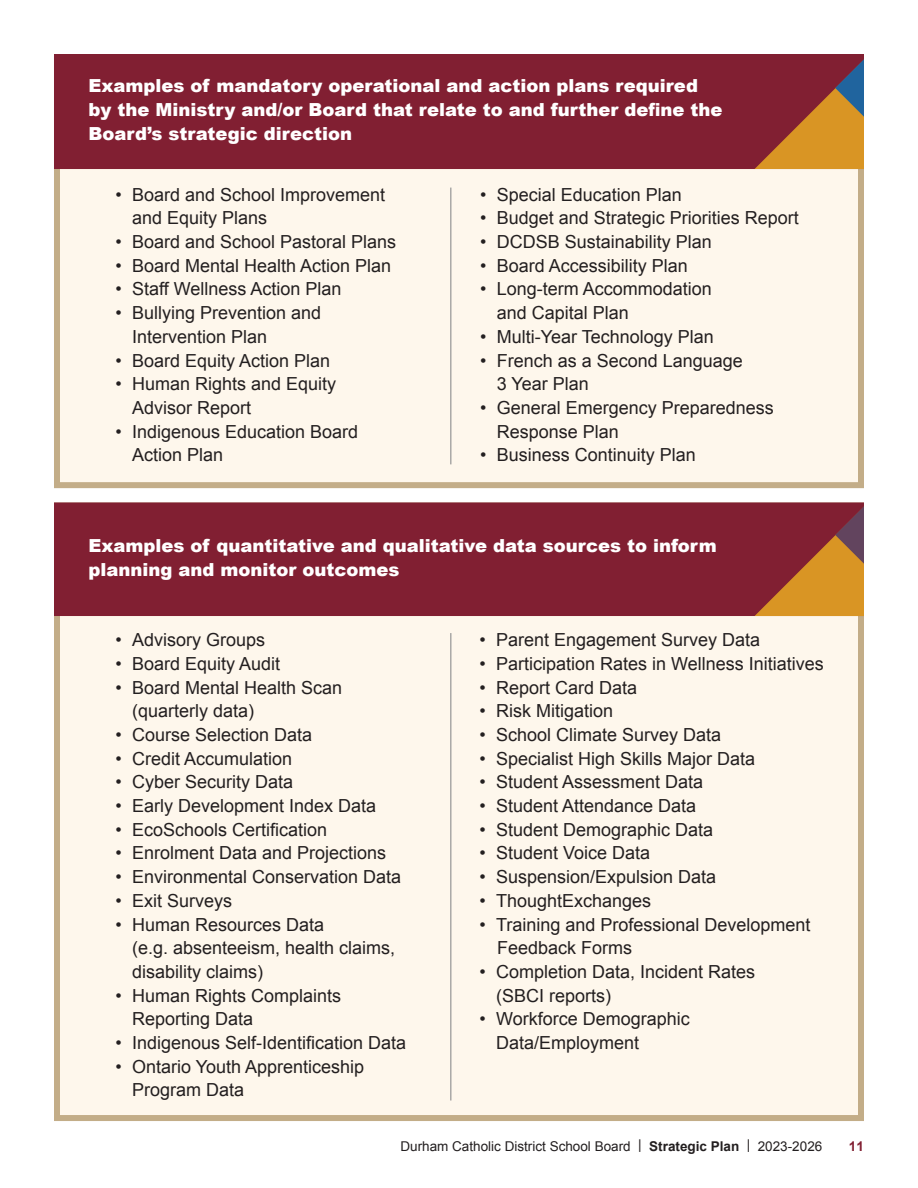
<style>
.page{position:relative;width:918px;height:1188px;background:#fff}
.page>*{position:absolute;margin:0;border:0;box-sizing:border-box;transform-origin:0 0}
.t1{font:18px/23.7px "Arial";color:#231f20}
.t2{font:900 18px/24px "Arial";color:#fff}
.t3{font:13.5px "Arial";color:#231f20}
.t4{font:700 13.5px "Arial";color:#811f32}
.s1{font-weight:700}
</style>
<div class="page">
<div style="left:54px;top:54px;width:810px;height:434px;background:#fef7ec;border:6px solid #c3ad88"></div>
<div style="left:54px;top:54px;width:810px;height:115px;background:#811f32"></div>
<svg style="left:755px;top:59px;width:109px;height:110px"></svg>
<div style="left:54px;top:502px;width:810px;height:619px;background:#fef7ec;border:6px solid #c3ad88"></div>
<div style="left:54px;top:502px;width:810px;height:114px;background:#811f32"></div>
<svg style="left:755px;top:506px;width:109px;height:110px"></svg>
<hr style="left:450px;top:188px;width:1px;height:276px;background:#808285">
<hr style="left:450px;top:633px;width:1px;height:468px;background:#808285">
<p class="t2" style="left:89px;top:73px;width:636px">Examples of mandatory operational and action plans required by the Ministry and/or Board that relate to and further define the<br>Board’s strategic direction</p>
<p class="t1" style="left:132px;top:183px;width:255px;text-indent:-17px">• Board and School Improvement and Equity Plans</p>
<p class="t1" style="left:116px;top:230px;width:282px">• Board and School Pastoral Plans</p>
<p class="t1" style="left:116px;top:254px;width:277px">• Board Mental Health Action Plan</p>
<p class="t1" style="left:116px;top:277px;width:227px">• Staff Wellness Action Plan</p>
<p class="t1" style="left:132px;top:301px;width:191px;text-indent:-17px">• Bullying Prevention and<br>Intervention Plan</p>
<p class="t1" style="left:116px;top:349px;width:216px">• Board Equity Action Plan</p>
<p class="t1" style="left:132px;top:372px;width:206px;text-indent:-17px">• Human Rights and Equity<br>Advisor Report</p>
<p class="t1" style="left:132px;top:420px;width:228px;text-indent:-17px">• Indigenous Education Board<br>Action Plan</p>
<p class="t1" style="left:480px;top:183px;width:203px">• Special Education Plan</p>
<p class="t1" style="left:480px;top:206px;width:320px">• Budget and Strategic Priorities Report</p>
<p class="t1" style="left:480px;top:230px;width:233px">• DCDSB Sustainability Plan</p>
<p class="t1" style="left:480px;top:254px;width:209px">• Board Accessibility Plan</p>
<p class="t1" style="left:497px;top:277px;width:217px;text-indent:-17px">• Long-term Accommodation and Capital Plan</p>
<p class="t1" style="left:480px;top:325px;width:235px">• Multi-Year Technology Plan</p>
<p class="t1" style="left:480px;top:349px;width:264px">• French as a Second Language</p>
<p class="t1" style="left:497px;top:372px;width:94px">3 Year Plan</p>
<p class="t1" style="left:497px;top:396px;width:279px;text-indent:-17px">• General Emergency Preparedness<br>Response Plan</p>
<p class="t1" style="left:480px;top:443px;width:217px">• Business Continuity Plan</p>
<p class="t2" style="left:89px;top:533px;width:630px">Examples of quantitative and qualitative data sources to inform planning and monitor outcomes</p>
<p class="t1" style="left:116px;top:628px;width:151px">• Advisory Groups</p>
<p class="t1" style="left:116px;top:652px;width:166px">• Board Equity Audit</p>
<p class="t1" style="left:132px;top:676px;width:212px;text-indent:-17px">• Board Mental Health Scan (quarterly data)</p>
<p class="t1" style="left:116px;top:723px;width:198px">• Course Selection Data</p>
<p class="t1" style="left:116px;top:747px;width:178px">• Credit Accumulation</p>
<p class="t1" style="left:116px;top:770px;width:179px">• Cyber Security Data</p>
<p class="t1" style="left:116px;top:794px;width:262px">• Early Development Index Data</p>
<p class="t1" style="left:116px;top:818px;width:213px">• EcoSchools Certification</p>
<p class="t1" style="left:116px;top:841px;width:272px">• Enrolment Data and Projections</p>
<p class="t1" style="left:116px;top:865px;width:287px">• Environmental Conservation Data</p>
<p class="t1" style="left:116px;top:889px;width:118px">• Exit Surveys</p>
<p class="t1" style="left:116px;top:913px;width:210px">• Human Resources Data</p>
<p class="t1" style="left:132px;top:936px;width:265px">(e.g. absenteeism, health claims, disability claims)</p>
<p class="t1" style="left:132px;top:984px;width:211px;text-indent:-17px">• Human Rights Complaints<br>Reporting Data</p>
<p class="t1" style="left:116px;top:1031px;width:292px">• Indigenous Self-Identification Data</p>
<p class="t1" style="left:116px;top:1055px;width:250px">• Ontario Youth Apprenticeship</p>
<p class="t1" style="left:132px;top:1078px;width:114px">Program Data</p>
<p class="t1" style="left:480px;top:628px;width:282px">• Parent Engagement Survey Data</p>
<p class="t1" style="left:480px;top:652px;width:346px">• Participation Rates in Wellness Initiatives</p>
<p class="t1" style="left:480px;top:676px;width:159px">• Report Card Data</p>
<p class="t1" style="left:480px;top:699px;width:135px">• Risk Mitigation</p>
<p class="t1" style="left:480px;top:723px;width:243px">• School Climate Survey Data</p>
<p class="t1" style="left:480px;top:747px;width:277px">• Specialist High Skills Major Data</p>
<p class="t1" style="left:480px;top:770px;width:225px">• Student Assessment Data</p>
<p class="t1" style="left:480px;top:794px;width:218px">• Student Attendance Data</p>
<p class="t1" style="left:480px;top:818px;width:235px">• Student Demographic Data</p>
<p class="t1" style="left:480px;top:841px;width:172px">• Student Voice Data</p>
<p class="t1" style="left:480px;top:865px;width:238px">• Suspension/Expulsion Data</p>
<p class="t1" style="left:480px;top:889px;width:173px">• ThoughtExchanges</p>
<p class="t1" style="left:480px;top:913px;width:332px">• Training and Professional Development</p>
<p class="t1" style="left:497px;top:936px;width:137px">Feedback Forms</p>
<p class="t1" style="left:496px;top:960px;width:261px;text-indent:-17px">• Completion Data, Incident Rates (SBCI reports)</p>
<p class="t1" style="left:480px;top:1007px;width:212px">• Workforce Demographic</p>
<p class="t1" style="left:496px;top:1031px;width:145px">Data/Employment</p>
<p class="t3" style="left:400px;top:1137px;width:423px">Durham Catholic District School Board | <span class="s1">Strategic Plan</span> | 2023-2026</p>
<p class="t4" style="left:849px;top:1137px;width:17px">11</p>
</div>
